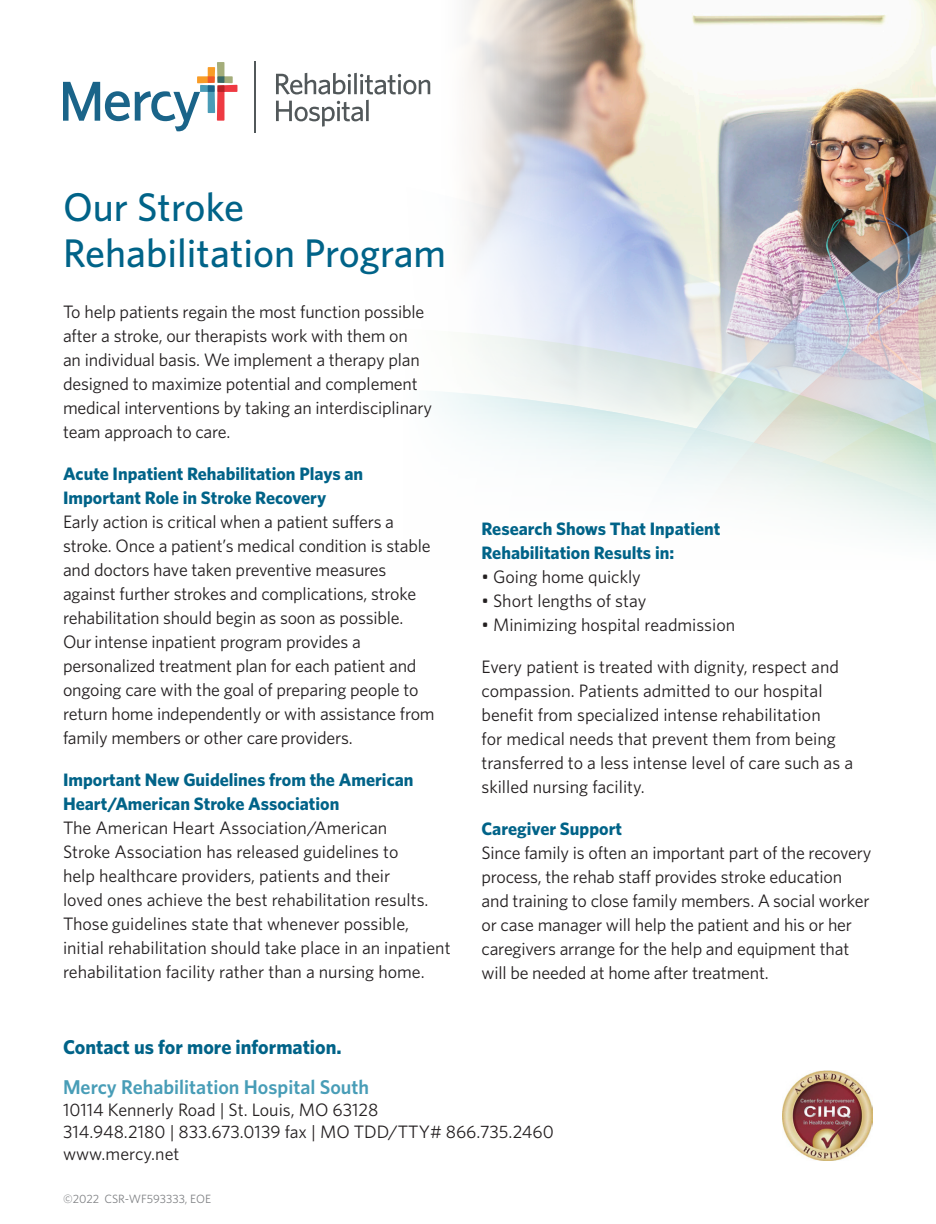
<style>
.page{position:relative;width:936px;height:1224px;background:#fff}
.page>*{position:absolute;margin:0;border:0;box-sizing:border-box;transform-origin:0 0}
.Header_-_Whitney{font:500 40px/46px "Whitney";color:#006388}
.Body_-_Whitney{font:600 20px "Whitney";color:#489db7}
.Paragraph_Header_-_W{font:700 20px "Whitney";color:#006388}
.Body_Copy_-_Whitney{font:18px/24px "Whitney";letter-spacing:-.01em;color:#231f20}
.Paragraph_Header_-_W-2{font:700 18px/24px "Whitney";color:#006388}
.Body_-_Whitney-2{font:18px "Whitney";color:#231f20}
.t1{font:12px "Whitney";color:#808285}
</style>
<div class="page">
<img style="left:237px;top:0;width:699px;height:540px">
<svg style="left:63px;top:62px;width:174px;height:69px"></svg>
<svg style="left:276px;top:73px;width:75px;height:22px"></svg>
<hr style="left:354px;top:73px;width:3px;height:21px;background:#52585a">
<svg style="left:360px;top:74px;width:70px;height:21px"></svg>
<svg style="left:276px;top:101px;width:87px;height:26px"></svg>
<hr style="left:366px;top:100px;width:3px;height:21px;background:#52585a">
<hr style="left:255px;top:62px;width:1px;height:71px;background:#52585a">
<img style="left:782px;top:1070px;width:91px;height:91px">
<p class="Header_-_Whitney" style="left:63px;top:183px;width:385px">Our Stroke<br>Rehabilitation Program</p>
<p class="Body_Copy_-_Whitney" style="left:63px;top:300px;width:371px">To help patients regain the most function possible after a stroke, our therapists work with them on<br>an individual basis. We implement a therapy plan designed to maximize potential and complement medical interventions by taking an interdisciplinary team approach to care.</p>
<p class="Paragraph_Header_-_W-2" style="left:63px;top:462px;width:302px">Acute Inpatient Rehabilitation Plays an<br>Important Role in Stroke Recovery</p>
<p class="Body_Copy_-_Whitney" style="left:63px;top:510px;width:373px">Early action is critical when a patient suffers a stroke. Once a patient’s medical condition is stable and doctors have taken preventive measures against further strokes and complications, stroke rehabilitation should begin as soon as possible.<br>Our intense inpatient program provides a personalized treatment plan for each patient and ongoing care with the goal of preparing people to return home independently or with assistance from family members or other care providers.</p>
<p class="Paragraph_Header_-_W-2" style="left:63px;top:768px;width:352px">Important New Guidelines from the American<br>Heart/American Stroke Association</p>
<p class="Body_Copy_-_Whitney" style="left:63px;top:816px;width:389px">The American Heart Association/American<br>Stroke Association has released guidelines to<br>help healthcare providers, patients and their<br>loved ones achieve the best rehabilitation results.<br>Those guidelines state that whenever possible, initial rehabilitation should take place in an inpatient rehabilitation facility rather than a nursing home.</p>
<p class="Paragraph_Header_-_W" style="left:63px;top:1034px;width:280px">Contact us for more information.</p>
<p class="Paragraph_Header_-_W-2" style="left:482px;top:517px;width:240px">Research Shows That Inpatient<br>Rehabilitation Results in:</p>
<p class="Body_Copy_-_Whitney" style="left:482px;top:565px;width:161px">• Going home quickly</p>
<p class="Body_Copy_-_Whitney" style="left:482px;top:589px;width:166px">• Short lengths of stay</p>
<p class="Body_Copy_-_Whitney" style="left:482px;top:613px;width:255px">• Minimizing hospital readmission</p>
<p class="Body_Copy_-_Whitney" style="left:482px;top:655px;width:373px">Every patient is treated with dignity, respect and compassion. Patients admitted to our hospital benefit from specialized intense rehabilitation<br>for medical needs that prevent them from being transferred to a less intense level of care such as a skilled nursing facility.</p>
<p class="Paragraph_Header_-_W-2" style="left:482px;top:817px;width:142px">Caregiver Support</p>
<p class="Body_Copy_-_Whitney" style="left:482px;top:841px;width:391px">Since family is often an important part of the recovery process, the rehab staff provides stroke education and training to close family members. A social worker or case manager will help the patient and his or her caregivers arrange for the help and equipment that will be needed at home after treatment.</p>
<p class="Body_-_Whitney" style="left:63px;top:1074px;width:308px">Mercy Rehabilitation Hospital South</p>
<p class="Body_-_Whitney-2" style="left:63px;top:1098px;width:317px">10114 Kennerly Road | St. Louis, MO 63128</p>
<p class="Body_-_Whitney-2" style="left:63px;top:1120px;width:492px">314.948.2180 | 833.673.0139 fax | MO TDD/TTY# 866.735.2460</p>
<p class="Body_-_Whitney-2" style="left:63px;top:1142px;width:118px">www.mercy.net</p>
<p class="t1" style="left:63px;top:1191px;width:150px">©2022 CSR-WF593333, EOE</p>
</div>
